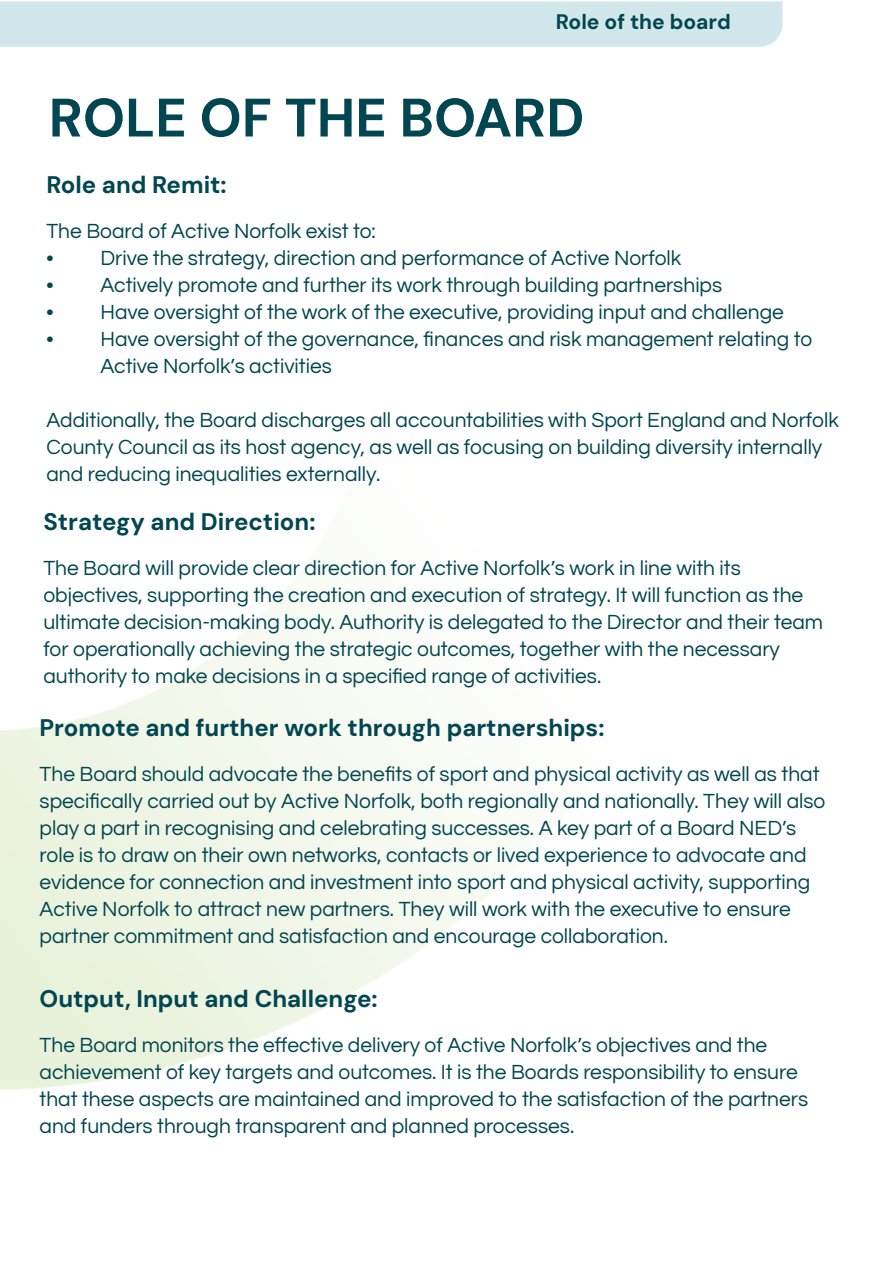
<style>
.page{position:relative;width:893px;height:1263px;background:#fff}
.page>*{position:absolute;margin:0;border:0;box-sizing:border-box;transform-origin:0 0}
.t1{font:54px "DM Sans 9 pt";color:#014650}
.t2{font:24px "DM Sans 9 pt";color:#014650}
.t3{font:21px/27px "Questrial";color:#014650}
.t4{font:21px "DM Sans 9 pt";color:#014650}
</style>
<div class="page">
<div style="left:0;top:1px;width:782px;height:46px;background:#d2e7eb"></div>
<p class="t4" style="left:556px;top:9px;width:176px">Role of the board</p>
<p class="t1" style="left:49px;top:84px;width:537px">ROLE OF THE BOARD</p>
<p class="t2" style="left:46px;top:170px;width:182px">Role and Remit:</p>
<p class="t3" style="left:46px;top:218px;width:331px">The Board of Active Norfolk exist to:</p>
<p class="t3" style="left:46px;top:245px;width:636px">• Drive the strategy, direction and performance of Active Norfolk</p>
<p class="t3" style="left:46px;top:272px;width:677px">• Actively promote and further its work through building partnerships</p>
<p class="t3" style="left:46px;top:299px;width:739px">• Have oversight of the work of the executive, providing input and challenge</p>
<p class="t3" style="left:100px;top:326px;width:713px;text-indent:-54px">• Have oversight of the governance, finances and risk management relating to<br>Active Norfolk’s activities</p>
<p class="t3" style="left:46px;top:407px;width:794px">Additionally, the Board discharges all accountabilities with Sport England and Norfolk<br>County Council as its host agency, as well as focusing on building diversity internally and reducing inequalities externally.</p>
<p class="t2" style="left:43px;top:507px;width:274px">Strategy and Direction:</p>
<p class="t3" style="left:43px;top:555px;width:699px">The Board will provide clear direction for Active Norfolk’s work in line with its</p>
<p class="t3" style="left:43px;top:582px;width:781px">objectives, supporting the creation and execution of strategy. It will function as the ultimate decision-making body. Authority is delegated to the Director and their team for operationally achieving the strategic outcomes, together with the necessary</p>
<p class="t3" style="left:43px;top:663px;width:559px">authority to make decisions in a specified range of activities.</p>
<p class="t2" style="left:40px;top:713px;width:566px">Promote and further work through partnerships:</p>
<p class="t3" style="left:40px;top:761px;width:787px">The Board should advocate the benefits of sport and physical activity as well as that specifically carried out by Active Norfolk, both regionally and nationally. They will also play a part in recognising and celebrating successes. A key part of a Board NED’s role is to draw on their own networks, contacts or lived experience to advocate and evidence for connection and investment into sport and physical activity, supporting Active Norfolk to attract new partners. They will work with the executive to ensure partner commitment and satisfaction and encourage collaboration.</p>
<p class="t2" style="left:40px;top:984px;width:340px">Output, Input and Challenge:</p>
<p class="t3" style="left:40px;top:1032px;width:770px">The Board monitors the effective delivery of Active Norfolk’s objectives and the achievement of key targets and outcomes. It is the Boards responsibility to ensure that these aspects are maintained and improved to the satisfaction of the partners and funders through transparent and planned processes.</p>
</div>
